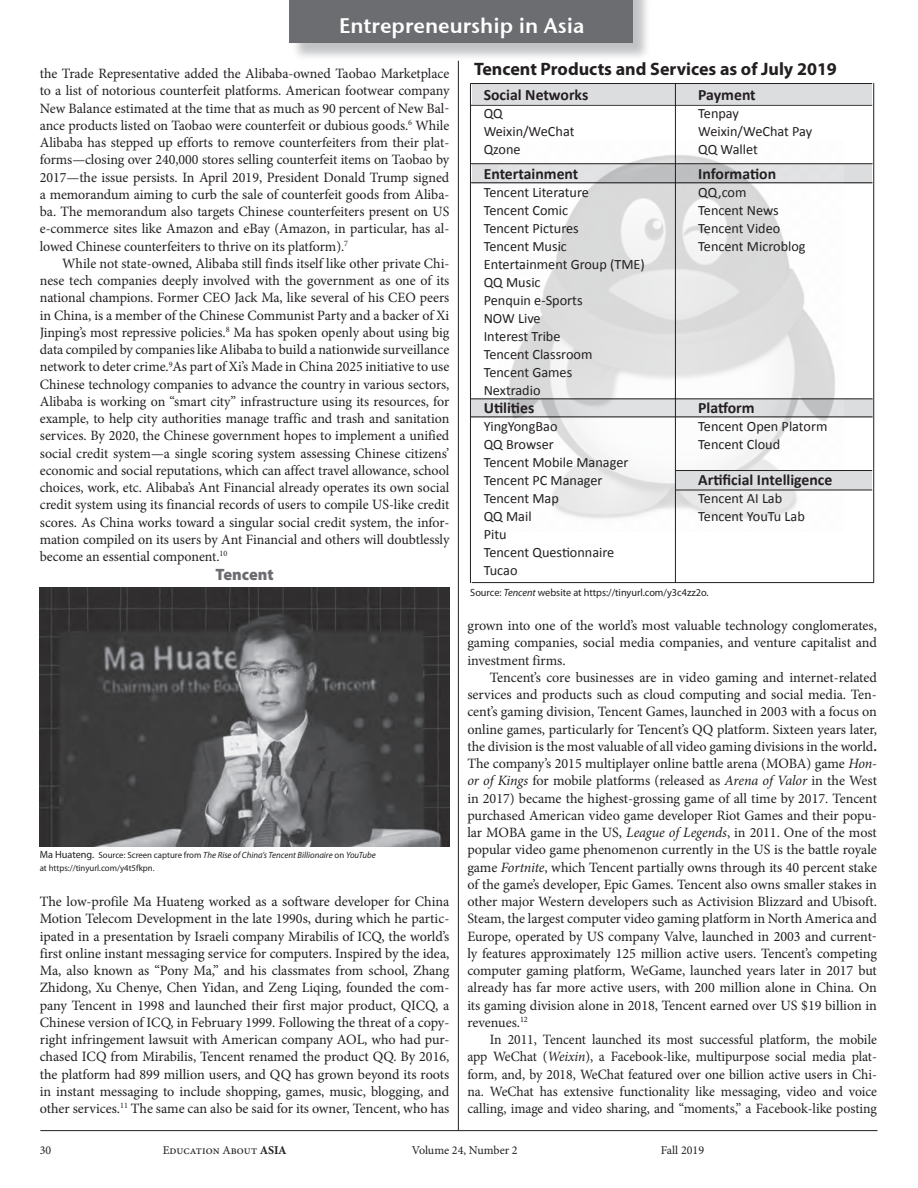
<style>
.page{position:relative;width:918px;height:1188px;background:#fff}
.page>*{position:absolute;margin:0;border:0;box-sizing:border-box;transform-origin:0 0}
.t1{font:21px "Stone Sans Sem ITCTT Semi";color:#fff}
.t2{font:700 18px "Myriad Pro";color:#231f20}
.t3{font:900 16.5px "Myriad Pro";color:#6c6d70}
.t4{font:700 15.75px "Calibri";color:#231f20}
.t5{font:14.25px/17.2px "Minion Pro";color:#231f20;text-align:justify}
.t6{font:14.25px/18px "Calibri";color:#231f20}
.t7{font:14.25px/17.2px "Minion Pro";color:#231f20;text-align:justify;scale:.96 1}
.t8{font:12px "Minion Pro";color:#231f20}
.t9{font:10.5px "Myriad Pro";color:#231f20}
.t10{font:9px/12.8px "Myriad Pro";color:#231f20}
.s1{font-size:10.5px}
.s2{font-style:italic}
.s3{font-weight:700}
</style>
<div class="page">
<hr style="left:458px;top:61px;width:1px;height:1070px;background:#231f20">
<div style="left:291px;top:0;width:361px;height:61px;background:#808285;opacity:.48"></div>
<div style="left:289px;top:0;width:344px;height:43px;background:#6c6d70"></div>
<img style="left:40px;top:587px;width:409px;height:260px">
<hr style="left:40px;top:1130px;width:838px;height:1px;background:#231f20">
<hr style="left:472px;top:582px;width:402px;height:1px;background:#231f20">
<hr style="left:873px;top:83px;width:1px;height:500px;background:#231f20">
<div style="left:471px;top:398px;width:401px;height:20px;background:#dcdddf"></div>
<div style="left:472px;top:85px;width:399px;height:19px;background:#dcdddf"></div>
<div style="left:472px;top:164px;width:399px;height:20px;background:#dcdddf"></div>
<img style="left:498px;top:141px;width:346px;height:390px">
<hr style="left:471px;top:105px;width:401px;height:1px;background:#231f20">
<hr style="left:471px;top:83px;width:401px;height:1px;background:#231f20">
<hr style="left:471px;top:163px;width:402px;height:1px;background:#231f20">
<hr style="left:471px;top:182px;width:402px;height:1px;background:#231f20">
<hr style="left:470px;top:398px;width:403px;height:1px;background:#231f20">
<hr style="left:470px;top:416px;width:403px;height:1px;background:#231f20">
<hr style="left:675px;top:84px;width:1px;height:499px;background:#231f20">
<hr style="left:470px;top:83px;width:1px;height:500px;background:#231f20">
<div style="left:676px;top:471px;width:196px;height:19px;background:#dcdddf"></div>
<hr style="left:676px;top:470px;width:196px;height:1px;background:#231f20">
<hr style="left:676px;top:490px;width:196px;height:1px;background:#231f20">
<h1 class="t1" style="left:339px;top:8px;width:247px">Entrepreneurship in Asia</h1>
<p class="t5" style="left:40px;top:65px;width:411px">the Trade Representative added the Alibaba-owned Taobao Marketplace to a list of notorious counterfeit platforms. American footwear company New Balance estimated at the time that as much as 90 percent of New Bal&shy;ance products listed on Taobao were counterfeit or dubious goods.<sup>6</sup> While Alibaba has stepped up efforts to remove counterfeiters from their plat&shy;forms—closing over 240,000 stores selling counterfeit items on Taobao by 2017—the issue persists. In April 2019, President Donald Trump signed a memorandum aiming to curb the sale of counterfeit goods from Aliba&shy;ba. The memorandum also targets Chinese counterfeiters present on US e-commerce sites like Amazon and eBay (Amazon, in particular, has al&shy;lowed Chinese counterfeiters to thrive on its platform).<sup>7</sup></p>
<p class="t5" style="left:40px;top:255px;width:411px;text-indent:23px">While not state-owned, Alibaba still finds itself like other private Chi&shy;nese tech companies deeply involved with the government as one of its national champions. Former CEO Jack Ma, like several of his CEO peers in China, is a member of the Chinese Communist Party and a backer of Xi Jinping’s most repressive policies.<sup>8</sup> Ma has spoken openly about using big data compiled by companies like Alibaba to build a nationwide surveillance network to deter crime.<sup>9</sup>As part of Xi’s Made in China 2025 initiative to use Chinese technology companies to advance the country in various sectors, Alibaba is working on “smart city” infrastructure using its resources, for example, to help city authorities manage traffic and trash and sanitation services. By 2020, the Chinese government hopes to implement a unified social credit system—a single scoring system assessing Chinese citizens’ economic and social reputations, which can affect travel allowance, school choices, work, etc. Alibaba’s Ant Financial already operates its own social credit system using its financial records of users to compile US-like credit scores. As China works toward a singular social credit system, the infor&shy;mation compiled on its users by Ant Financial and others will doubtlessly become an essential component.<sup>10</sup></p>
<p class="t3" style="left:216px;top:563px;width:60px">Tencent</p>
<p class="t10" style="left:40px;top:848px;width:337px"><span class="s1">Ma Huateng.</span> Source: Screen capture from <span class="s2">The Rise of China’s Tencent Billionaire</span> on <span class="s2">YouTube </span>at https://tinyurl.com/y4t5fkpn.</p>
<p class="t5" style="left:40px;top:893px;width:411px">The low-profile Ma Huateng worked as a software developer for China Motion Telecom Development in the late 1990s, during which he partic&shy;ipated in a presentation by Israeli company Mirabilis of ICQ, the world’s first online instant messaging service for computers. Inspired by the idea, Ma, also known as “Pony Ma,” and his classmates from school, Zhang Zhidong, Xu Chenye, Chen Yidan, and Zeng Liqing, founded the com&shy;pany Tencent in 1998 and launched their first major product, QICQ, a Chinese version of ICQ, in February 1999. Following the threat of a copy&shy;right infringement lawsuit with American company AOL, who had pur&shy;chased ICQ from Mirabilis, Tencent renamed the product QQ. By 2016, the platform had 899 million users, and QQ has grown beyond its roots in instant messaging to include shopping, games, music, blogging, and other services.<sup>11</sup> The same can also be said for its owner, Tencent, who has</p>
<p class="t2" style="left:474px;top:57px;width:364px">Tencent Products and Services as of July 2019</p>
<p class="t4" style="left:484px;top:85px;width:106px">Social Networks</p>
<p class="t4" style="left:698px;top:85px;width:59px">Payment</p>
<p class="t6" style="left:484px;top:104px;width:21px">QQ</p>
<p class="t6" style="left:698px;top:104px;width:42px">Tenpay</p>
<p class="t6" style="left:484px;top:122px;width:92px">Weixin/WeChat</p>
<p class="t6" style="left:698px;top:122px;width:116px">Weixin/WeChat Pay</p>
<p class="t6" style="left:484px;top:140px;width:38px">Qzone</p>
<p class="t6" style="left:698px;top:140px;width:61px">QQ Wallet</p>
<p class="t4" style="left:484px;top:164px;width:96px">Entertainment</p>
<p class="t4" style="left:698px;top:164px;width:79px">Information</p>
<p class="t6" style="left:484px;top:183px;width:107px">Tencent Literature</p>
<p class="t6" style="left:698px;top:183px;width:50px">QQ,com</p>
<p class="t6" style="left:484px;top:201px;width:86px">Tencent Comic</p>
<p class="t6" style="left:698px;top:201px;width:82px">Tencent News</p>
<p class="t6" style="left:484px;top:219px;width:97px">Tencent Pictures</p>
<p class="t6" style="left:698px;top:219px;width:84px">Tencent Video</p>
<p class="t6" style="left:484px;top:237px;width:85px">Tencent Music</p>
<p class="t6" style="left:698px;top:237px;width:109px">Tencent Microblog</p>
<p class="t6" style="left:484px;top:255px;width:163px">Entertainment Group (TME)<br>QQ Music<br>Penquin e-Sports<br>NOW Live<br>Interest Tribe<br>Tencent Classroom<br>Tencent Games<br>Nextradio</p>
<p class="t4" style="left:484px;top:398px;width:52px">Utilities</p>
<p class="t4" style="left:698px;top:398px;width:58px">Platform</p>
<p class="t6" style="left:484px;top:417px;width:75px">YingYongBao</p>
<p class="t6" style="left:698px;top:417px;width:131px">Tencent Open Platorm</p>
<p class="t6" style="left:484px;top:435px;width:72px">QQ Browser</p>
<p class="t6" style="left:698px;top:435px;width:84px">Tencent Cloud</p>
<p class="t6" style="left:484px;top:453px;width:146px">Tencent Mobile Manager<br>Tencent PC Manager</p>
<p class="t4" style="left:698px;top:470px;width:136px">Artificial Intelligence</p>
<p class="t6" style="left:484px;top:489px;width:77px">Tencent Map</p>
<p class="t6" style="left:698px;top:489px;width:86px">Tencent AI Lab</p>
<p class="t6" style="left:484px;top:507px;width:49px">QQ Mail</p>
<p class="t6" style="left:698px;top:507px;width:108px">Tencent YouTu Lab</p>
<p class="t6" style="left:484px;top:525px;width:132px">Pitu<br>Tencent Questionnaire<br>Tucao</p>
<p class="t9" style="left:470px;top:586px;width:240px">Source: <span class="s2">Tencent</span> website at https://tinyurl.com/y3c4zz2o.</p>
<p class="t5" style="left:467px;top:617px;width:411px">grown into one of the world’s most valuable technology conglomerates, gaming companies, social media companies, and venture capitalist and investment firms.</p>
<p class="t5" style="left:467px;top:669px;width:411px;text-indent:23px">Tencent’s core businesses are in video gaming and internet-related services and products such as cloud computing and social media. Ten&shy;cent’s gaming division, Tencent Games, launched in 2003 with a focus on online games, particularly for Tencent’s QQ platform. Sixteen years later, the division is the most valuable of all video gaming divisions in the world<span class="s3">.<br></span>The company’s 2015 multiplayer online battle arena (MOBA) game <span class="s2">Hon&shy;or of Kings</span> for mobile platforms (released as <span class="s2">Arena of Valor</span> in the West in 2017) became the highest-grossing game of all time by 2017. Tencent purchased American video game developer Riot Games and their popu&shy;lar MOBA game in the US, <span class="s2">League of Legends</span>, in 2011. One of the most popular video game phenomenon currently in the US is the battle royale game <span class="s2">Fortnite</span>, which Tencent partially owns through its 40 percent stake of the game’s developer, Epic Games. Tencent also owns smaller stakes in other major Western developers such as Activision Blizzard and Ubisoft.<br>Steam, the largest computer video gaming platform in North America and Europe, operated by US company Valve, launched in 2003 and current&shy;ly features approximately 125 million active users. Tencent’s competing computer gaming platform, WeGame, launched years later in 2017 but already has far more active users, with 200 million alone in China. On its gaming division alone in 2018, Tencent earned over US $19 billion in revenues.<sup>12</sup></p>
<p class="t7" style="left:467px;top:1031px;width:428px;text-indent:23px">In 2011, Tencent launched its most successful platform, the mobile app WeChat (<span class="s2">Weixin</span>), a Facebook-like, multipurpose social media plat&shy;form, and, by 2018, WeChat featured over one billion active users in Chi&shy;na. WeChat has extensive functionality like messaging, video and voice calling, image and video sharing, and “moments,” a Facebook-like posting</p>
<p class="t8" style="left:40px;top:1142px;width:13px">30</p>
<p class="t8" style="left:163px;top:1142px;width:125px">Education About <span class="s3">ASIA</span></p>
<p class="t8" style="left:412px;top:1142px;width:107px">Volume 24, Number 2</p>
<p class="t8" style="left:661px;top:1142px;width:45px">Fall 2019</p>
</div>
